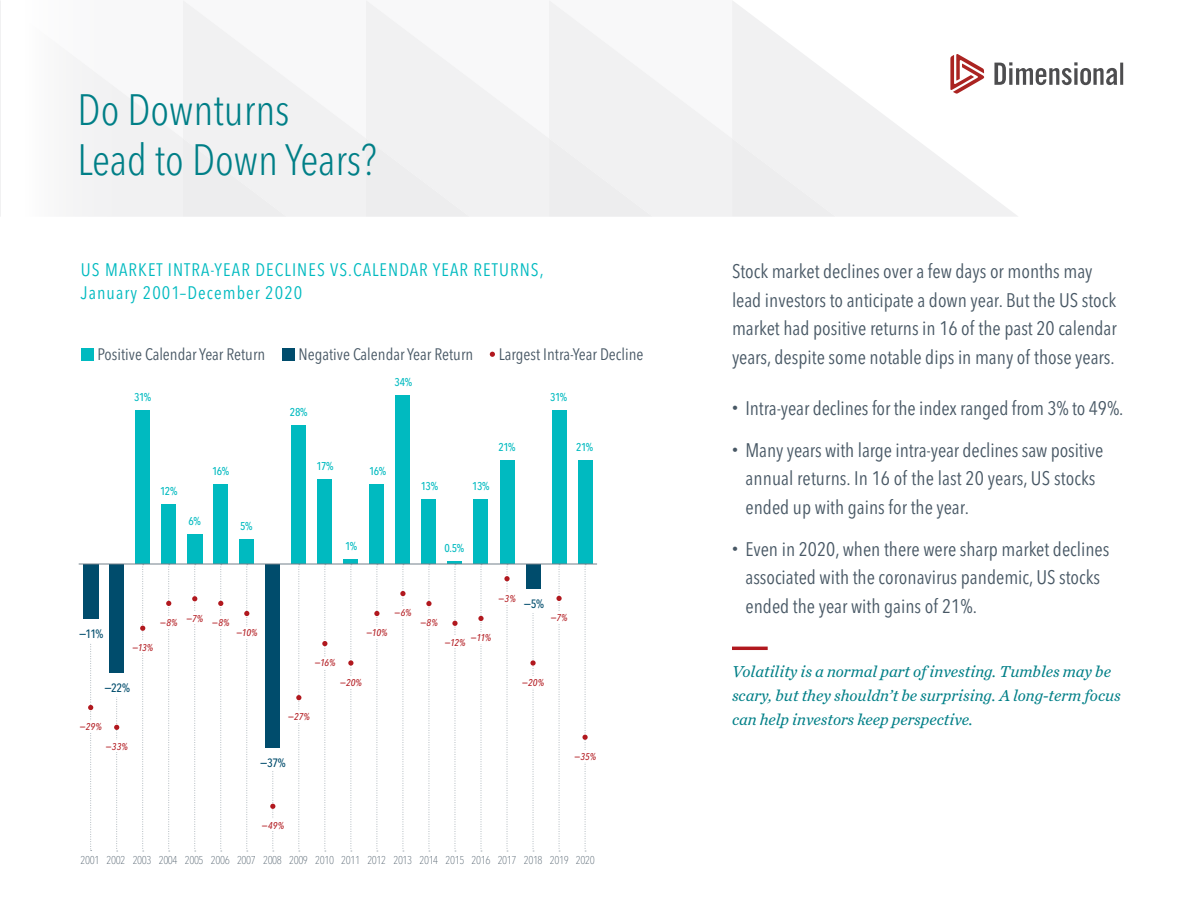
<style>
.page{position:relative;width:1188px;height:918px;background:#fff}
.page>*{position:absolute;margin:0;border:0;box-sizing:border-box;transform-origin:0 0}
.t1{font:300 condensed 43.5px/49.5px "Avenir Next LT Pro";color:#007f87}
.Body_Copy{font:condensed 19.5px/28.5px "Avenir Next LT Pro";color:#485865}
.Exhibit_Title{font:condensed 18px/22.5px "Avenir Next LT Pro";letter-spacing:.06em;color:#00bac0}
.t2{font:italic 16.5px/24px "Chronicle Text G2";color:#007f87}
.Legend{font:condensed 16.5px "Avenir Next LT Pro";color:#485865}
.Value_Navy{font:500 condensed 12px "Avenir Next LT Pro";color:#004c6c}
.t3{font:100 condensed 11.25px "Avenir Next LT Pro";letter-spacing:-.04em;color:#485865}
.Value{font:500 condensed 11.25px "Avenir Next LT Pro";letter-spacing:-.05em;color:#00bac0}
.Value_Red{font:italic 500 condensed 9.75px "Avenir Next LT Pro";letter-spacing:-.01em;color:#b1181e}
</style>
<div class="page">
<svg style="left:836px;top:72px;width:181px;height:144px"></svg>
<div style="left:0;top:1px;width:836px;height:216px;background:#f1f1f2"></div>
<div style="left:2px;top:0;width:252px;height:219px;background:#f5f5f6"></div>
<svg style="left:950px;top:54px;width:34px;height:40px"></svg>
<svg style="left:994px;top:62px;width:129px;height:23px"></svg>
<div style="left:81px;top:348px;width:13px;height:13px;background:#00bac0"></div>
<div style="left:282px;top:348px;width:13px;height:13px;background:#004c6c"></div>
<svg style="left:490px;top:352px;width:5px;height:5px"></svg>
<hr style="left:732px;top:647px;width:36px;height:3px;background:#b1181e">
<svg style="left:270px;top:771px;width:5px;height:81px"></svg>
<svg style="left:88px;top:644px;width:5px;height:207px"></svg>
<svg style="left:140px;top:565px;width:5px;height:287px"></svg>
<svg style="left:166px;top:565px;width:5px;height:287px"></svg>
<svg style="left:192px;top:565px;width:5px;height:287px"></svg>
<svg style="left:218px;top:565px;width:5px;height:287px"></svg>
<svg style="left:244px;top:565px;width:5px;height:287px"></svg>
<svg style="left:296px;top:565px;width:5px;height:287px"></svg>
<svg style="left:322px;top:565px;width:5px;height:287px"></svg>
<svg style="left:348px;top:565px;width:5px;height:287px"></svg>
<svg style="left:374px;top:565px;width:6px;height:287px"></svg>
<svg style="left:400px;top:565px;width:6px;height:287px"></svg>
<svg style="left:426px;top:565px;width:6px;height:287px"></svg>
<svg style="left:478px;top:565px;width:6px;height:287px"></svg>
<svg style="left:504px;top:565px;width:6px;height:287px"></svg>
<svg style="left:530px;top:613px;width:6px;height:239px"></svg>
<svg style="left:582px;top:565px;width:6px;height:287px"></svg>
<svg style="left:556px;top:565px;width:6px;height:287px"></svg>
<svg style="left:114px;top:697px;width:5px;height:155px"></svg>
<div style="left:83px;top:564px;width:15px;height:54px;background:#004c6c"></div>
<div style="left:109px;top:564px;width:15px;height:109px;background:#004c6c"></div>
<div style="left:135px;top:411px;width:15px;height:153px;background:#00bac0"></div>
<div style="left:161px;top:505px;width:15px;height:59px;background:#00bac0"></div>
<div style="left:187px;top:534px;width:15px;height:30px;background:#00bac0"></div>
<div style="left:213px;top:485px;width:15px;height:79px;background:#00bac0"></div>
<div style="left:239px;top:539px;width:15px;height:25px;background:#00bac0"></div>
<div style="left:265px;top:564px;width:15px;height:183px;background:#004c6c"></div>
<div style="left:291px;top:425px;width:15px;height:139px;background:#00bac0"></div>
<div style="left:317px;top:480px;width:15px;height:84px;background:#00bac0"></div>
<div style="left:343px;top:559px;width:15px;height:5px;background:#00bac0"></div>
<div style="left:369px;top:485px;width:15px;height:79px;background:#00bac0"></div>
<div style="left:395px;top:396px;width:15px;height:168px;background:#00bac0"></div>
<div style="left:421px;top:500px;width:15px;height:64px;background:#00bac0"></div>
<svg style="left:447px;top:562px;width:15px;height:290px"></svg>
<div style="left:473px;top:500px;width:15px;height:64px;background:#00bac0"></div>
<div style="left:500px;top:460px;width:15px;height:104px;background:#00bac0"></div>
<div style="left:526px;top:564px;width:15px;height:25px;background:#004c6c"></div>
<div style="left:552px;top:411px;width:15px;height:153px;background:#00bac0"></div>
<div style="left:578px;top:460px;width:15px;height:104px;background:#00bac0"></div>
<hr style="left:79px;top:564px;width:518px;height:1px;background:#72808a">
<p class="t1" style="left:78px;top:85px;width:301px">Do Downturns<br>Lead to Down Years?</p>
<p class="Exhibit_Title" style="left:81px;top:259px;width:464px">US MARKET INTRA-YEAR DECLINES VS.CALENDAR YEAR RETURNS,<br>January 2001–December 2020</p>
<p class="Legend" style="left:98px;top:344px;width:169px">Positive Calendar Year Return</p>
<p class="Legend" style="left:298px;top:344px;width:176px">Negative Calendar Year Return</p>
<p class="Legend" style="left:499px;top:344px;width:146px">Largest Intra-Year Decline</p>
<p class="Value" style="left:134px;top:390px;width:19px">31%</p>
<p class="Value" style="left:160px;top:484px;width:19px">12%</p>
<p class="Value" style="left:189px;top:514px;width:14px">6%</p>
<p class="Value" style="left:212px;top:465px;width:19px">16%</p>
<p class="Value" style="left:240px;top:519px;width:14px">5%</p>
<p class="Value" style="left:290px;top:405px;width:19px">28%</p>
<p class="Value" style="left:316px;top:460px;width:19px">17%</p>
<p class="Value" style="left:394px;top:375px;width:19px">34%</p>
<p class="Value" style="left:369px;top:465px;width:19px">16%</p>
<p class="Value" style="left:421px;top:479px;width:19px">13%</p>
<p class="Value" style="left:498px;top:440px;width:19px">21%</p>
<p class="Value" style="left:472px;top:479px;width:19px">13%</p>
<p class="Value" style="left:345px;top:539px;width:14px">1%</p>
<p class="Value" style="left:444px;top:541px;width:21px">0.5%</p>
<p class="Value" style="left:550px;top:390px;width:19px">31%</p>
<p class="Value" style="left:576px;top:440px;width:19px">21%</p>
<p class="Value_Navy" style="left:79px;top:627px;width:26px">−11%</p>
<p class="Value_Red" style="left:160px;top:617px;width:19px">−8%</p>
<p class="Value_Red" style="left:132px;top:642px;width:23px">−13%</p>
<p class="Value_Red" style="left:186px;top:612px;width:19px">−7%</p>
<p class="Value_Navy" style="left:104px;top:681px;width:27px">−22%</p>
<p class="Value_Red" style="left:80px;top:721px;width:24px">−29%</p>
<p class="Value_Red" style="left:106px;top:741px;width:24px">−33%</p>
<p class="Value_Red" style="left:212px;top:617px;width:19px">−8%</p>
<p class="Value_Red" style="left:236px;top:627px;width:23px">−10%</p>
<p class="Value_Red" style="left:394px;top:607px;width:19px">−6%</p>
<p class="Value_Red" style="left:420px;top:617px;width:19px">−8%</p>
<p class="Value_Red" style="left:498px;top:592px;width:19px">−3%</p>
<p class="Value_Navy" style="left:523px;top:597px;width:22px">−5%</p>
<p class="Value_Red" style="left:551px;top:612px;width:19px">−7%</p>
<p class="Value_Red" style="left:366px;top:627px;width:23px">−10%</p>
<p class="Value_Red" style="left:471px;top:632px;width:22px">−11%</p>
<p class="Value_Red" style="left:444px;top:637px;width:23px">−12%</p>
<p class="Value_Red" style="left:314px;top:657px;width:23px">−16%</p>
<p class="Value_Red" style="left:340px;top:677px;width:24px">−20%</p>
<p class="Value_Red" style="left:522px;top:676px;width:24px">−20%</p>
<p class="Value_Red" style="left:288px;top:711px;width:23px">−27%</p>
<p class="Value_Navy" style="left:260px;top:755px;width:27px">−37%</p>
<p class="Value_Red" style="left:574px;top:751px;width:24px">−35%</p>
<p class="Value_Red" style="left:262px;top:820px;width:24px">−49%</p>
<p class="t3" style="left:81px;top:854px;width:516px">2001 2002 2003 2004 2005 2006 2007 2008 2009 2010 2011 2012 2013 2014 2015 2016 2017 2018 2019 2020</p>
<p class="Body_Copy" style="left:732px;top:257px;width:386px">Stock market declines over a few days or months may lead investors to anticipate a down year. But the US stock market had positive returns in 16 of the past 20 calendar years, despite some notable dips in many of those years.</p>
<p class="Body_Copy" style="left:732px;top:393px;width:393px"><sup>•</sup> Intra-year declines for the index ranged from 3% to 49%.</p>
<p class="Body_Copy" style="left:746px;top:435px;width:359px;text-indent:-14px"><sup>•</sup> Many years with large intra-year declines saw positive annual returns. In 16 of the last 20 years, US stocks ended up with gains for the year.</p>
<p class="Body_Copy" style="left:746px;top:534px;width:366px;text-indent:-14px"><sup>•</sup> Even in 2020, when there were sharp market declines associated with the coronavirus pandemic, US stocks ended the year with gains of 21%.</p>
<p class="t2" style="left:732px;top:659px;width:390px">Volatility is a normal part of investing. Tumbles may be scary, but they shouldn’t be surprising. A long-term focus can help investors keep perspective.</p>
</div>
